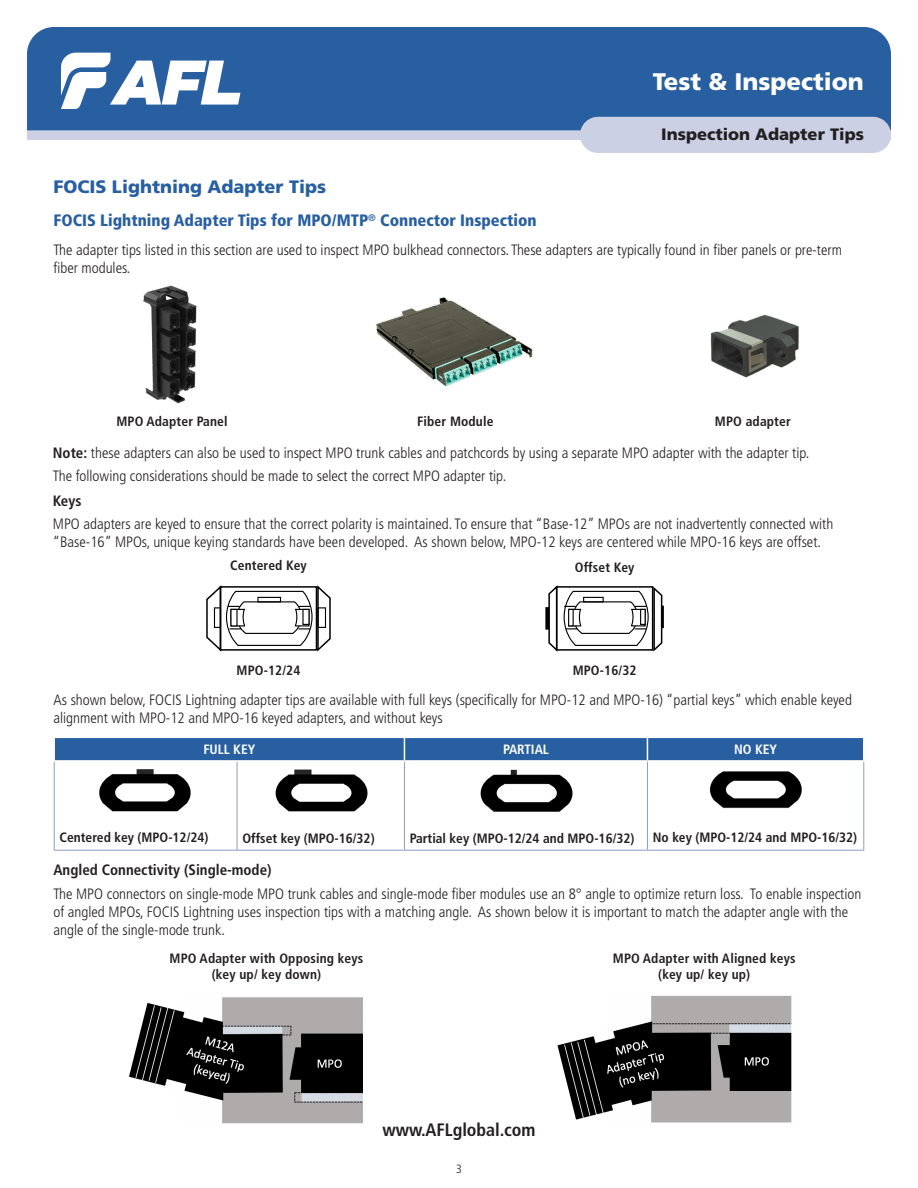
<style>
.page{position:relative;width:918px;height:1188px;background:#fff}
.page>*{position:absolute;margin:0;border:0;box-sizing:border-box;transform-origin:0 0}
.t1{font:900 24px "Frutiger LT Std";color:#fff}
.C_Title{font:900 18px "Frutiger LT Std";color:#285fa1}
.t2{font:700 condensed 18px "Frutiger LT Std";letter-spacing:-.005em;color:#231f20}
.C_Sub-Title{font:900 condensed 16.5px "Frutiger LT Std";color:#285fa1}
.t3{font:900 16.5px "Frutiger LT Std";color:#231f20}
.C_Body{font:300 condensed 15px/18px "Frutiger LT Std";color:#231f20}
.C_Body-2{font:700 condensed 15px "Frutiger LT Std";color:#231f20}
.C_Caption{font:700 condensed 13.5px/16.2px "Frutiger LT Std";letter-spacing:.01em;color:#231f20;text-align:center}
.C_Table_Body{font:700 condensed 13.5px "Frutiger LT Std";color:#231f20}
.C_Table_Header{font:700 condensed 13.5px "Frutiger LT Std";color:#fff}
.t4{font:300 condensed 12px "Frutiger LT Std";color:#231f20}
.s1{font-weight:700}
</style>
<div class="page">
<svg style="left:206px;top:585px;width:125px;height:67px"></svg>
<img style="left:143px;top:285px;width:54px;height:119px">
<img style="left:376px;top:297px;width:157px;height:89px">
<div style="left:658px;top:606px;width:6px;height:22px;border:2px solid #000"></div>
<div style="left:545px;top:607px;width:8px;height:23px;border:2px solid #000"></div>
<svg style="left:548px;top:585px;width:115px;height:67px"></svg>
<hr style="left:54px;top:762px;width:1px;height:88px;background:#8d9cc8">
<hr style="left:237px;top:762px;width:1px;height:88px;background:#8d9cc8">
<hr style="left:404px;top:762px;width:1px;height:88px;background:#8d9cc8">
<hr style="left:647px;top:762px;width:1px;height:88px;background:#8d9cc8">
<hr style="left:863px;top:762px;width:1px;height:88px;background:#8d9cc8">
<hr style="left:54px;top:850px;width:183px;height:1px;background:#8d9cc8">
<hr style="left:237px;top:850px;width:167px;height:1px;background:#8d9cc8">
<hr style="left:404px;top:850px;width:243px;height:1px;background:#8d9cc8">
<hr style="left:647px;top:850px;width:217px;height:1px;background:#8d9cc8">
<svg style="left:54px;top:737px;width:810px;height:24px;background:#376aa7"></svg>
<hr style="left:53px;top:760px;width:184px;height:2px;background:#fff">
<hr style="left:237px;top:760px;width:167px;height:2px;background:#fff">
<img style="left:99px;top:769px;width:92px;height:43px">
<img style="left:275px;top:769px;width:93px;height:43px">
<img style="left:480px;top:769px;width:93px;height:43px">
<img style="left:709px;top:771px;width:93px;height:38px">
<img style="left:129px;top:997px;width:234px;height:127px">
<img style="left:557px;top:995px;width:235px;height:128px">
<img style="left:710px;top:314px;width:89px;height:64px">
<div style="left:27px;top:121px;width:864px;height:19px;background:#cbd0e5"></div>
<div style="left:27px;top:27px;width:864px;height:103px;background:#285fa1"></div>
<svg style="left:61px;top:53px;width:179px;height:56px"></svg>
<div style="left:580px;top:117px;width:311px;height:36px;background:#cbd0e5;border-radius:18px"></div>
<h1 class="t1" style="left:653px;top:67px;width:213px">Test &amp; Inspection</h1>
<p class="t3" style="left:661px;top:124px;width:204px">Inspection Adapter Tips</p>
<p class="C_Title" style="left:53px;top:176px;width:274px">FOCIS Lightning Adapter Tips</p>
<p class="C_Sub-Title" style="left:53px;top:210px;width:485px">FOCIS Lightning Adapter Tips for MPO/MTP<sup>®</sup> Connector Inspection</p>
<p class="C_Body" style="left:53px;top:241px;width:790px">The adapter tips listed in this section are used to inspect MPO bulkhead connectors. These adapters are typically found in fiber panels or pre-term fiber modules.</p>
<p class="C_Caption" style="left:116px;top:413px;width:113px">MPO Adapter Panel</p>
<p class="C_Caption" style="left:417px;top:413px;width:78px">Fiber Module</p>
<p class="C_Caption" style="left:715px;top:413px;width:77px">MPO adapter</p>
<p class="C_Body" style="left:53px;top:444px;width:758px"><span class="s1">Note:</span> these adapters can also be used to inspect MPO trunk cables and patchcords by using a separate MPO adapter with the adapter tip.</p>
<p class="C_Body" style="left:53px;top:467px;width:455px">The following considerations should be made to select the correct MPO adapter tip.</p>
<p class="C_Body-2" style="left:53px;top:492px;width:30px">Keys</p>
<p class="C_Body" style="left:53px;top:515px;width:782px">MPO adapters are keyed to ensure that the correct polarity is maintained. To ensure that “Base-12” MPOs are not inadvertently connected with “Base-16” MPOs, unique keying standards have been developed. As shown below, MPO-12 keys are centered while MPO-16 keys are offset.</p>
<p class="C_Caption" style="left:230px;top:557px;width:78px">Centered Key</p>
<p class="C_Caption" style="left:237px;top:662px;width:65px">MPO-12/24</p>
<p class="C_Caption" style="left:575px;top:559px;width:61px">Offset Key</p>
<p class="C_Caption" style="left:573px;top:662px;width:65px">MPO-16/32</p>
<p class="C_Body" style="left:53px;top:691px;width:800px">As shown below, FOCIS Lightning adapter tips are available with full keys (specifically for MPO-12 and MPO-16) “partial keys” which enable keyed alignment with MPO-12 and MPO-16 keyed adapters, and without keys</p>
<p class="C_Table_Header" style="left:203px;top:741px;width:54px">FULL KEY</p>
<p class="C_Table_Header" style="left:503px;top:741px;width:47px">PARTIAL</p>
<p class="C_Table_Header" style="left:734px;top:741px;width:45px">NO KEY</p>
<p class="C_Table_Body" style="left:60px;top:830px;width:150px">Centered key (MPO-12/24)</p>
<p class="C_Table_Body" style="left:242px;top:830px;width:134px">Offset key (MPO-16/32)</p>
<p class="C_Table_Body" style="left:410px;top:831px;width:226px">Partial key (MPO-12/24 and MPO-16/32)</p>
<p class="C_Table_Body" style="left:653px;top:829px;width:206px">No key (MPO-12/24 and MPO-16/32)</p>
<p class="C_Body-2" style="left:53px;top:861px;width:220px">Angled Connectivity (Single-mode)</p>
<p class="C_Body" style="left:53px;top:885px;width:809px">The MPO connectors on single-mode MPO trunk cables and single-mode fiber modules use an 8° angle to optimize return loss. To enable inspection of angled MPOs, FOCIS Lightning uses inspection tips with a matching angle. As shown below it is important to match the adapter angle with the angle of the single-mode trunk.</p>
<p class="C_Caption" style="left:170px;top:950px;width:195px">MPO Adapter with Opposing keys (key up/ key down)</p>
<p class="C_Caption" style="left:613px;top:950px;width:184px">MPO Adapter with Aligned keys (key up/ key up)</p>
<p class="t2" style="left:383px;top:1119px;width:154px">www.AFLglobal.com</p>
<p class="t4" style="left:456px;top:1162px;width:7px">3</p>
</div>
